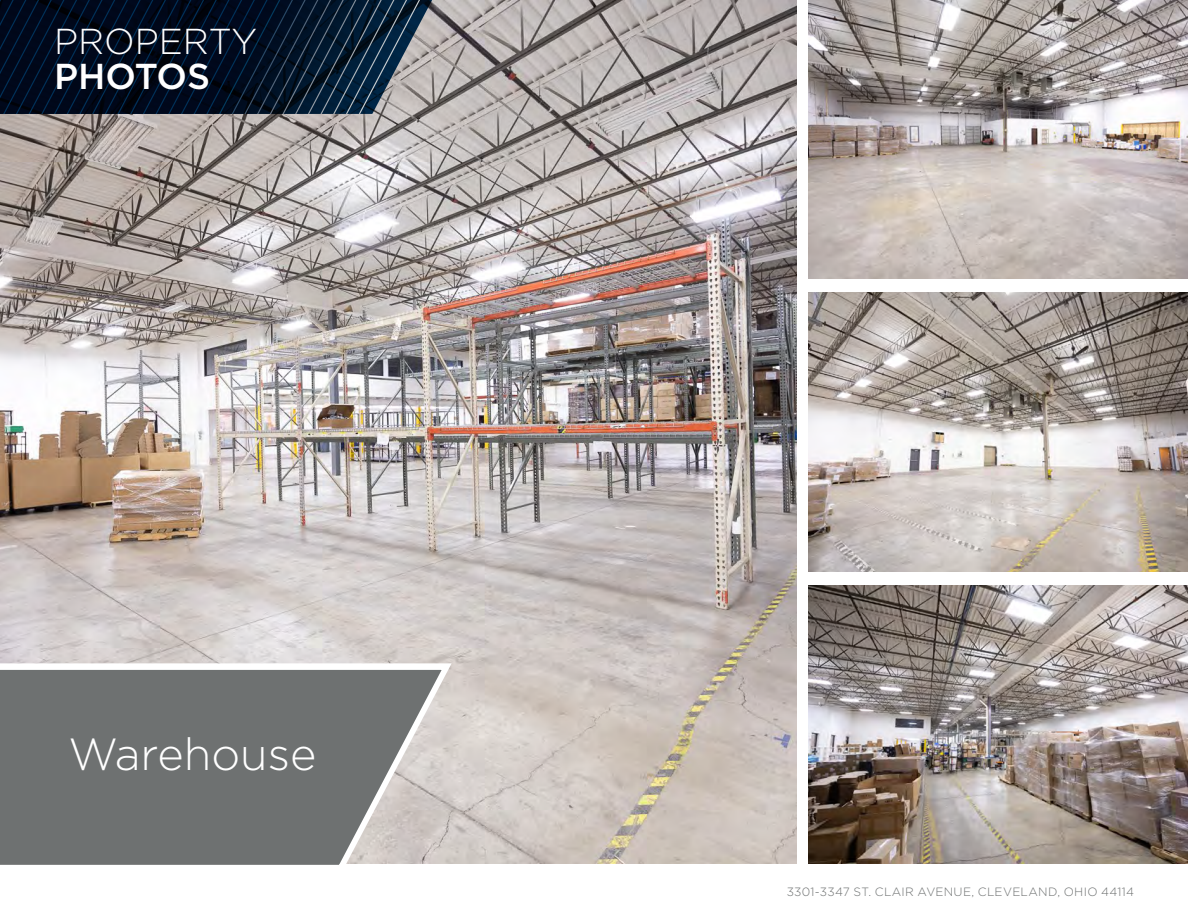
<style>
.page{position:relative;width:1188px;height:918px;background:#fff}
.page>*{position:absolute;margin:0;border:0;box-sizing:border-box;transform-origin:0 0}
.t1{font:300 45px "Gotham";color:#fff}
.t2{font:300 36px "Gotham";color:#fff}
.t3{font:500 36px "Gotham";letter-spacing:-.005em;color:#fff}
.t4{font:300 12px "Gotham";letter-spacing:.025em;color:#6e7171}
</style>
<div class="page">
<img style="left:0;top:0;width:796px;height:864px">
<svg style="left:0;top:0;width:441px;height:114px;background:#132032"></svg>
<svg style="left:0;top:660px;width:457px;height:205px;background:#828483"></svg>
<img style="left:808px;top:0;width:380px;height:279px">
<img style="left:808px;top:293px;width:380px;height:279px">
<img style="left:808px;top:585px;width:380px;height:279px">
<h2 class="t2" style="left:54px;top:19px;width:205px">PROPERTY</h2>
<h2 class="t3" style="left:54px;top:53px;width:158px">PHOTOS</h2>
<h1 class="t1" style="left:68px;top:726px;width:250px">Warehouse</h1>
<p class="t4" style="left:787px;top:884px;width:349px">3301-3347 ST. CLAIR AVENUE, CLEVELAND, OHIO 44114</p>
</div>
